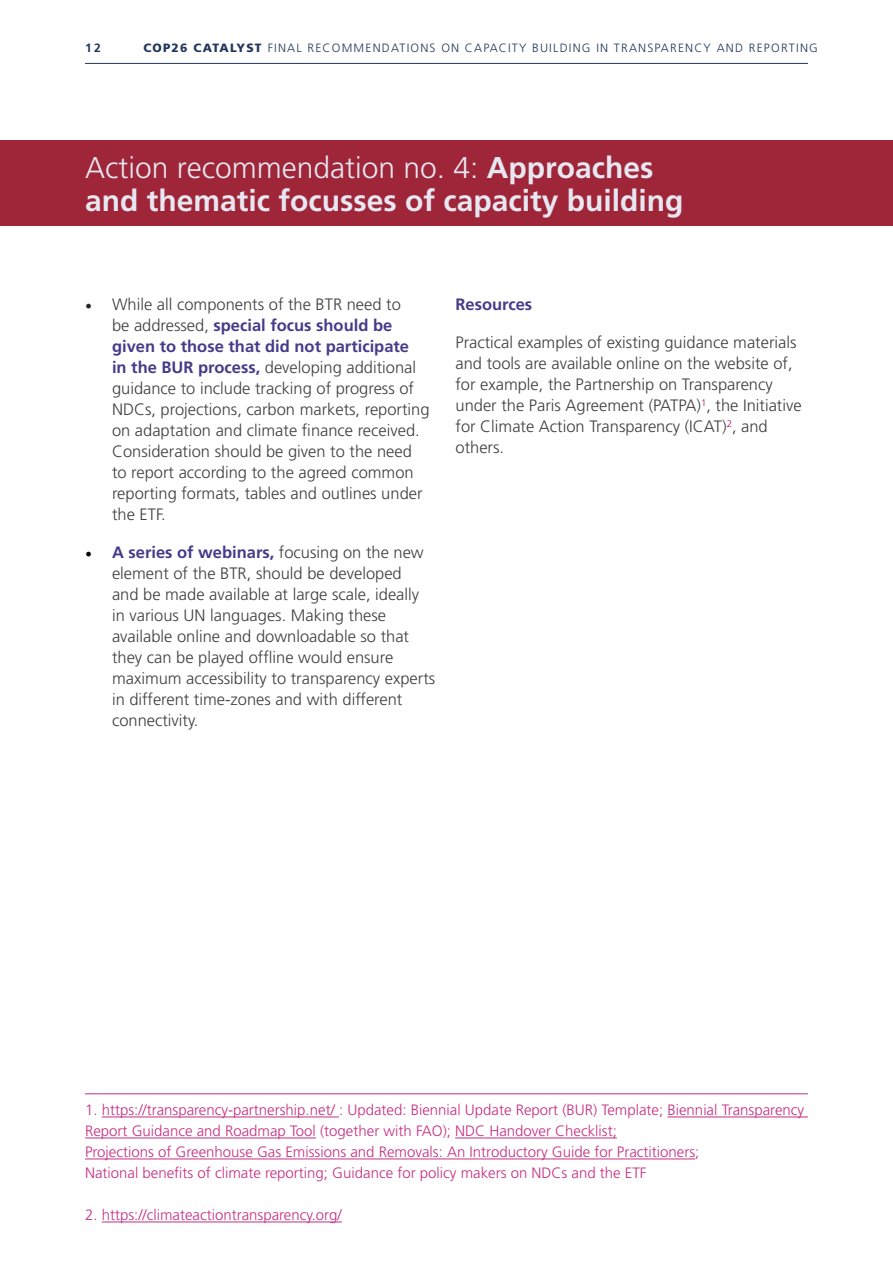
<style>
.page{position:relative;width:893px;height:1263px;background:#fff}
.page>*{position:absolute;margin:0;border:0;box-sizing:border-box;transform-origin:0 0}
.t1{font:700 30px/33px "Frutiger";color:#e7e7f2}
.t2{font:300 16.5px/21px "Frutiger";color:#3f3e40}
.t3{font:700 16.5px "Frutiger";color:#463b8a}
.t4{font:300 15px/21px "Frutiger";color:#c62e83}
.t5{font:300 12px "Frutiger";letter-spacing:.1em;color:#21365b}
.t6{font:700 12px "Frutiger";color:#21365b}
.s1{font-weight:900}
.s2{font-weight:300}
.s3{font-family:"Minion Pro";font-weight:400;font-size:18px;color:#252527}
.s4{font-weight:700;color:#463b8a}
.s5{font-family:"Minion Pro";font-weight:400;font-size:18px;color:#000}
</style>
<div class="page">
<hr style="left:85px;top:63px;width:723px;height:1px;background:#21365b">
<div style="left:0;top:140px;width:893px;height:85px;background:#9f2639"></div>
<hr style="left:85px;top:1093px;width:723px;height:1px;background:#c62e83">
<hr style="left:102px;top:1116px;width:237px;height:1px;background:#c62e83">
<hr style="left:667px;top:1116px;width:141px;height:1px;background:#c62e83">
<hr style="left:85px;top:1137px;width:231px;height:1px;background:#c62e83">
<hr style="left:455px;top:1137px;width:162px;height:1px;background:#c62e83">
<hr style="left:85px;top:1158px;width:610px;height:1px;background:#c62e83">
<hr style="left:102px;top:1221px;width:240px;height:1px;background:#c62e83">
<p class="t6" style="left:85px;top:41px;width:17px">12</p>
<p class="t5" style="left:143px;top:41px;width:676px"><span class="s1">COP26 CATALYST</span> FINAL RECOMMENDATIONS ON CAPACITY BUILDING IN TRANSPARENCY AND REPORTING</p>
<h1 class="t1" style="left:85px;top:151px;width:600px"><span class="s2">Action recommendation no. 4:</span> Approaches and thematic focusses of capacity building</h1>
<p class="t2" style="left:112px;top:294px;width:319px;text-indent:-27px"><span class="s3">•</span> While all components of the BTR need to<br>be addressed, <span class="s4">special focus should be given to those that did not participate<br>in the BUR process,</span> developing additional guidance to include tracking of progress of NDCs, projections, carbon markets, reporting on adaptation and climate finance received.<br>Consideration should be given to the need to report according to the agreed common reporting formats, tables and outlines under the ETF.</p>
<p class="t2" style="left:112px;top:542px;width:325px;text-indent:-27px"><span class="s5">•</span> <span class="s4">A series of webinars,</span> focusing on the new element of the BTR, should be developed<br>and be made available at large scale, ideally in various UN languages. Making these available online and downloadable so that they can be played offline would ensure maximum accessibility to transparency experts in different time-zones and with different connectivity.</p>
<p class="t3" style="left:455px;top:295px;width:78px">Resources</p>
<p class="t2" style="left:455px;top:332px;width:348px">Practical examples of existing guidance materials and tools are available online on the website of, for example, the Partnership on Transparency under the Paris Agreement (PATPA)<sup>1</sup>, the Initiative for Climate Action Transparency (ICAT)<sup>2</sup>, and others.</p>
<p class="t4" style="left:85px;top:1100px;width:721px">1. https://transparency-partnership.net/ : Updated: Biennial Update Report (BUR) Template; Biennial Transparency Report Guidance and Roadmap Tool (together with FAO); NDC Handover Checklist;<br>Projections of Greenhouse Gas Emissions and Removals: An Introductory Guide for Practitioners;<br>National benefits of climate reporting; Guidance for policy makers on NDCs and the ETF</p>
<p class="t4" style="left:85px;top:1205px;width:258px">2. https://climateactiontransparency.org/</p>
</div>
